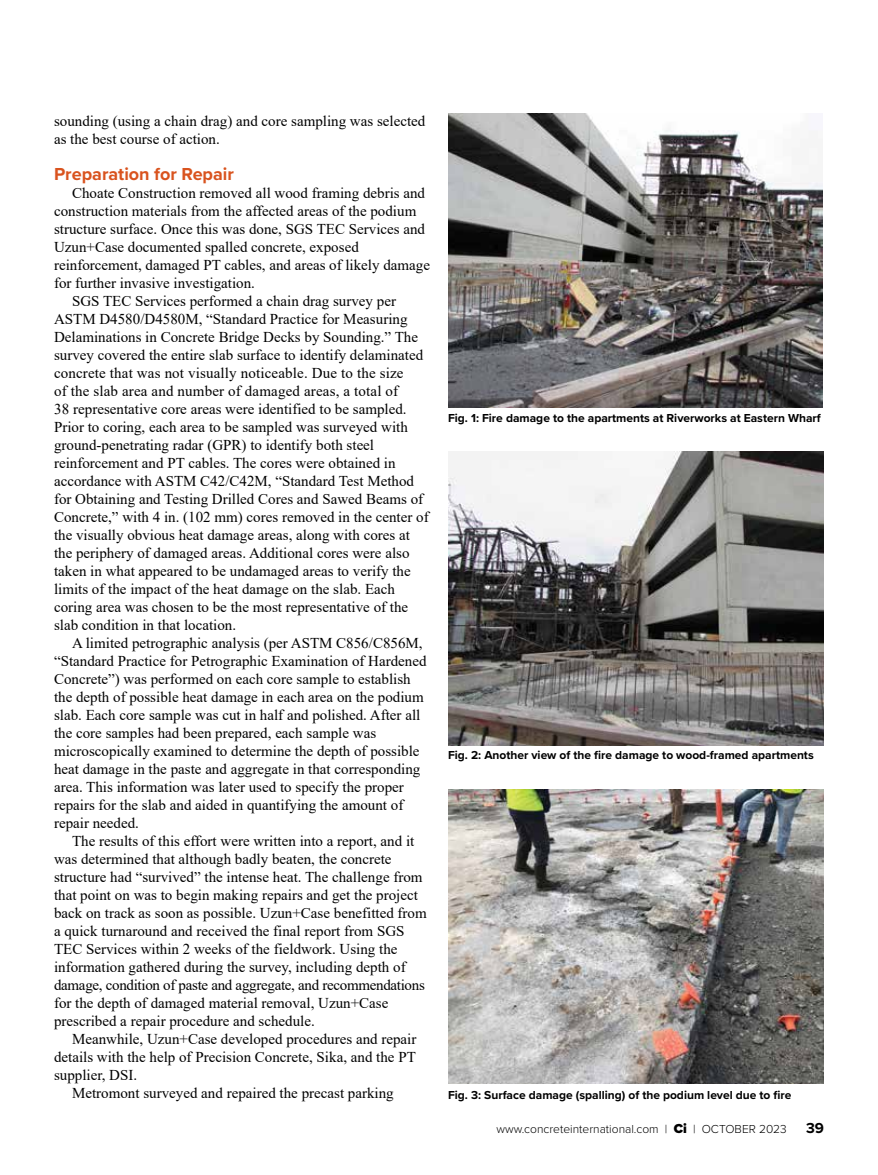
<style>
.page{position:relative;width:878px;height:1175px;background:#fff}
.page>*{position:absolute;margin:0;border:0;box-sizing:border-box;transform-origin:0 0}
.t1{font:700 18px "Proxima Nova";color:#d9531e}
.t2{font:15px/18px "Times New Roman";color:#000}
.t3{font:15px "Times New Roman";letter-spacing:-.02em;color:#000}
.t4{font:700 15px "Proxima Nova";color:#000}
.t5{font:700 12px "Proxima Nova";color:#000}
.t6{font:300 12px "Proxima Nova";color:#000}
.s1{font-weight:900;font-size:13.5px}
</style>
<div class="page">
<img style="left:448px;top:113px;width:374px;height:295px">
<img style="left:448px;top:451px;width:376px;height:294px">
<img style="left:448px;top:789px;width:376px;height:294px">
<p class="t2" style="left:54px;top:111px;width:373px">sounding (using a chain drag) and core sampling was selected as the best course of action.</p>
<p class="t1" style="left:54px;top:160px;width:181px">Preparation for Repair</p>
<p class="t2" style="left:72px;top:183px;width:354px">Choate Construction removed all wood framing debris and</p>
<p class="t2" style="left:54px;top:201px;width:364px">construction materials from the affected areas of the podium</p>
<p class="t2" style="left:54px;top:219px;width:372px">structure surface. Once this was done, SGS TEC Services and</p>
<p class="t2" style="left:54px;top:237px;width:306px">Uzun+Case documented spalled concrete, exposed</p>
<p class="t2" style="left:54px;top:255px;width:377px">reinforcement, damaged PT cables, and areas of likely damage</p>
<p class="t2" style="left:54px;top:273px;width:202px">for further invasive investigation.</p>
<p class="t2" style="left:72px;top:291px;width:325px">SGS TEC Services performed a chain drag survey per</p>
<p class="t2" style="left:54px;top:309px;width:355px">ASTM D4580/D4580M, “Standard Practice for Measuring</p>
<p class="t2" style="left:54px;top:327px;width:365px">Delaminations in Concrete Bridge Decks by Sounding.” The</p>
<p class="t2" style="left:54px;top:345px;width:371px">survey covered the entire slab surface to identify delaminated</p>
<p class="t2" style="left:54px;top:363px;width:351px">concrete that was not visually noticeable. Due to the size</p>
<p class="t2" style="left:54px;top:381px;width:345px">of the slab area and number of damaged areas, a total of</p>
<p class="t2" style="left:54px;top:399px;width:354px">38 representative core areas were identified to be sampled.</p>
<p class="t2" style="left:54px;top:417px;width:355px">Prior to coring, each area to be sampled was surveyed with</p>
<p class="t2" style="left:54px;top:435px;width:321px">ground-penetrating radar (GPR) to identify both steel</p>
<p class="t2" style="left:54px;top:453px;width:343px">reinforcement and PT cables. The cores were obtained in</p>
<p class="t2" style="left:54px;top:471px;width:361px">accordance with ASTM C42/C42M, “Standard Test Method</p>
<p class="t2" style="left:54px;top:489px;width:371px">for Obtaining and Testing Drilled Cores and Sawed Beams of</p>
<p class="t2" style="left:54px;top:507px;width:376px">Concrete,” with 4 in. (102 mm) cores removed in the center of</p>
<p class="t2" style="left:54px;top:525px;width:357px">the visually obvious heat damage areas, along with cores at</p>
<p class="t2" style="left:54px;top:543px;width:357px">the periphery of damaged areas. Additional cores were also</p>
<p class="t2" style="left:54px;top:561px;width:358px">taken in what appeared to be undamaged areas to verify the</p>
<p class="t2" style="left:54px;top:579px;width:342px">limits of the impact of the heat damage on the slab. Each</p>
<p class="t2" style="left:54px;top:597px;width:356px">coring area was chosen to be the most representative of the</p>
<p class="t2" style="left:54px;top:615px;width:184px">slab condition in that location.</p>
<p class="t2" style="left:72px;top:633px;width:352px">A limited petrographic analysis (per ASTM C856/C856M,</p>
<p class="t2" style="left:54px;top:651px;width:374px">“Standard Practice for Petrographic Examination of Hardened</p>
<p class="t2" style="left:54px;top:669px;width:358px">Concrete”) was performed on each core sample to establish</p>
<p class="t2" style="left:54px;top:687px;width:371px">the depth of possible heat damage in each area on the podium</p>
<p class="t2" style="left:54px;top:705px;width:368px">slab. Each core sample was cut in half and polished. After all</p>
<p class="t2" style="left:54px;top:723px;width:323px">the core samples had been prepared, each sample was</p>
<p class="t2" style="left:54px;top:741px;width:367px">microscopically examined to determine the depth of possible</p>
<p class="t2" style="left:54px;top:759px;width:368px">heat damage in the paste and aggregate in that corresponding</p>
<p class="t2" style="left:54px;top:777px;width:351px">area. This information was later used to specify the proper</p>
<p class="t2" style="left:54px;top:795px;width:351px">repairs for the slab and aided in quantifying the amount of</p>
<p class="t2" style="left:54px;top:813px;width:86px">repair needed.</p>
<p class="t2" style="left:72px;top:831px;width:344px">The results of this effort were written into a report, and it</p>
<p class="t2" style="left:54px;top:849px;width:339px">was determined that although badly beaten, the concrete</p>
<p class="t2" style="left:54px;top:867px;width:370px">structure had “survived” the intense heat. The challenge from</p>
<p class="t2" style="left:54px;top:885px;width:365px">that point on was to begin making repairs and get the project</p>
<p class="t2" style="left:54px;top:903px;width:374px">back on track as soon as possible. Uzun+Case benefitted from</p>
<p class="t2" style="left:54px;top:921px;width:352px">a quick turnaround and received the final report from SGS</p>
<p class="t2" style="left:54px;top:939px;width:345px">TEC Services within 2 weeks of the fieldwork. Using the</p>
<p class="t2" style="left:54px;top:957px;width:353px">information gathered during the survey, including depth of</p>
<p class="t3" style="left:54px;top:974px;width:372px">damage, condition of paste and aggregate, and recommendations</p>
<p class="t2" style="left:54px;top:993px;width:336px">for the depth of damaged material removal, Uzun+Case</p>
<p class="t2" style="left:54px;top:1011px;width:262px">prescribed a repair procedure and schedule.</p>
<p class="t2" style="left:72px;top:1029px;width:346px">Meanwhile, Uzun+Case developed procedures and repair</p>
<p class="t2" style="left:54px;top:1047px;width:363px">details with the help of Precision Concrete, Sika, and the PT</p>
<p class="t2" style="left:54px;top:1065px;width:85px">supplier, DSI.</p>
<p class="t2" style="left:72px;top:1083px;width:323px">Metromont surveyed and repaired the precast parking</p>
<p class="t5" style="left:448px;top:409px;width:374px">Fig. 1: Fire damage to the apartments at Riverworks at Eastern Wharf</p>
<p class="t5" style="left:448px;top:746px;width:367px">Fig. 2: Another view of the fire damage to wood-framed apartments</p>
<p class="t5" style="left:448px;top:1085px;width:345px">Fig. 3: Surface damage (spalling) of the podium level due to fire</p>
<p class="t6" style="left:496px;top:1119px;width:292px">www.concreteinternational.com | <span class="s1">Ci</span> | OCTOBER 2023</p>
<p class="t4" style="left:806px;top:1116px;width:19px">39</p>
</div>
